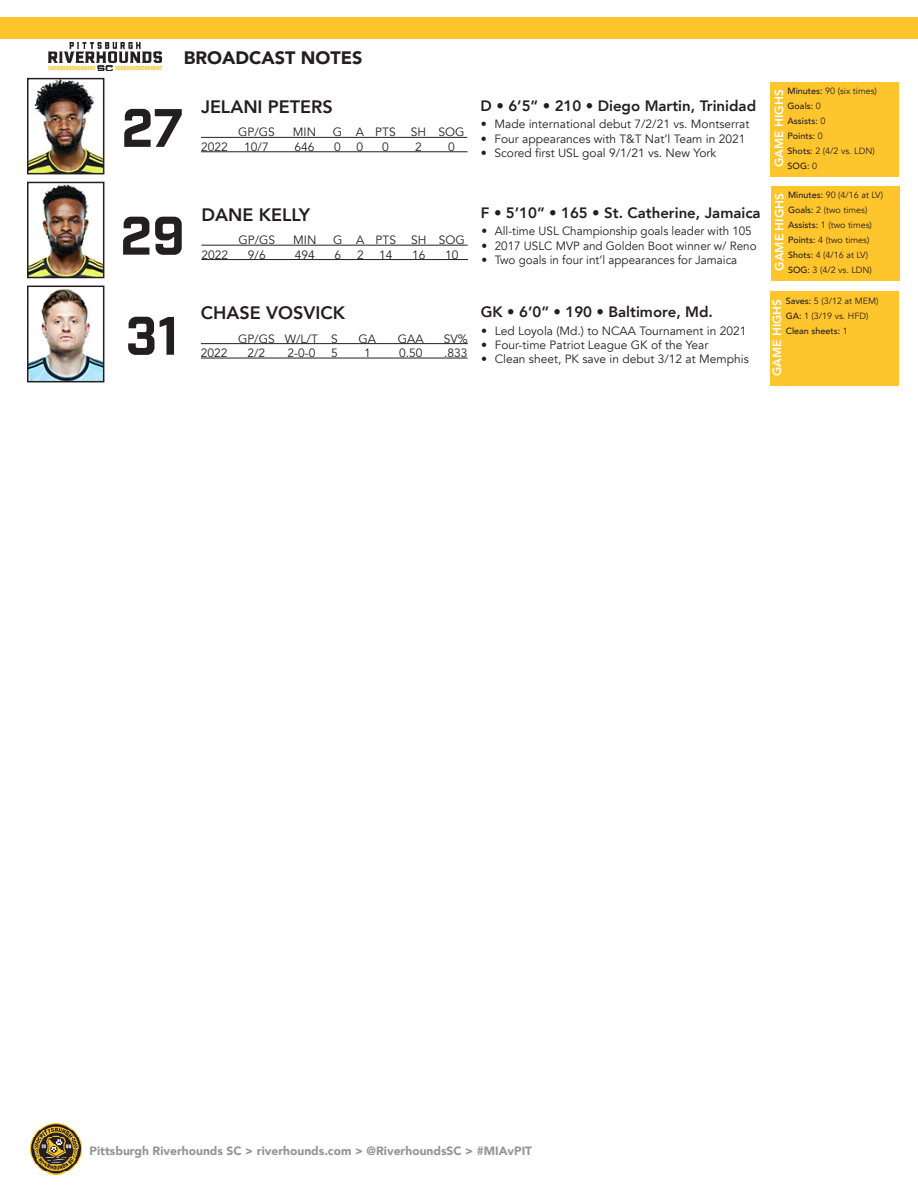
<style>
.page{position:relative;width:918px;height:1188px;background:#fff}
.page>*{position:absolute;margin:0;border:0;box-sizing:border-box;transform-origin:0 0}
.t1{font:700 52.5px "Industry";color:#231f20}
.t2{font:800 18px "Avenir";color:#231f20}
.t3{font:900 18px "Avenir";color:#231f20}
.t4{font:800 15px "Avenir";color:#231f20}
.t5{font:12px "Avenir";color:#231f20}
.t6{font:900 12px "Avenir";color:#939598}
.t7{font:800 12px "Avenir";color:#fff}
.t8{font:9px "Avenir";color:#231f20}
.t9{font:500 9px "Avenir";color:#231f20}
.s1{font-weight:500}
.s2{font-weight:400}
</style>
<div class="page">
<img style="left:48px;top:43px;width:114px;height:28px">
<img style="left:30px;top:1123px;width:51px;height:51px">
<div style="left:0;top:17px;width:918px;height:22px;background:#ffc52d"></div>
<div style="left:770px;top:291px;width:129px;height:95px;background:#ffc52d"></div>
<img style="left:30px;top:289px;width:71px;height:90px">
<div style="left:27px;top:286px;width:77px;height:96px;border:2px solid #231f20"></div>
<hr style="left:201px;top:343px;width:267px;height:1px;background:#231f20">
<hr style="left:201px;top:358px;width:267px;height:1px;background:#231f20">
<hr style="left:201px;top:245px;width:267px;height:1px;background:#231f20">
<hr style="left:201px;top:259px;width:267px;height:1px;background:#231f20">
<div style="left:771px;top:186px;width:129px;height:94px;background:#ffc52d"></div>
<img style="left:30px;top:185px;width:71px;height:90px">
<div style="left:27px;top:182px;width:77px;height:96px;border:2px solid #231f20"></div>
<hr style="left:201px;top:137px;width:266px;height:1px;background:#231f20">
<hr style="left:201px;top:151px;width:267px;height:1px;background:#231f20">
<div style="left:770px;top:82px;width:129px;height:94px;background:#ffc52d"></div>
<img style="left:30px;top:81px;width:71px;height:90px">
<div style="left:27px;top:78px;width:77px;height:96px;border:2px solid #231f20"></div>
<p class="t3" style="left:184px;top:43px;width:180px">BROADCAST NOTES</p>
<p class="t1" style="left:121px;top:96px;width:63px">27</p>
<p class="t2" style="left:201px;top:93px;width:133px">JELANI PETERS</p>
<p class="t5" style="left:238px;top:125px;width:38px">GP/GS</p>
<p class="t5" style="left:293px;top:125px;width:25px">MIN</p>
<p class="t5" style="left:333px;top:125px;width:64px">G A PTS</p>
<p class="t5" style="left:411px;top:125px;width:55px">SH SOG</p>
<p class="t5" style="left:201px;top:140px;width:28px">2022</p>
<p class="t5" style="left:244px;top:140px;width:26px">10/7</p>
<p class="t5" style="left:294px;top:140px;width:22px">646</p>
<p class="t5" style="left:334px;top:140px;width:8px">0</p>
<p class="t5" style="left:357px;top:140px;width:8px">0</p>
<p class="t5" style="left:382px;top:140px;width:8px">0</p>
<p class="t5" style="left:415px;top:140px;width:8px">2</p>
<p class="t5" style="left:448px;top:140px;width:8px">0</p>
<p class="t1" style="left:120px;top:204px;width:66px">29</p>
<p class="t2" style="left:201px;top:200px;width:110px">DANE KELLY</p>
<p class="t5" style="left:239px;top:233px;width:38px">GP/GS</p>
<p class="t5" style="left:293px;top:233px;width:25px">MIN</p>
<p class="t5" style="left:333px;top:233px;width:64px">G A PTS</p>
<p class="t5" style="left:411px;top:233px;width:55px">SH SOG</p>
<p class="t5" style="left:201px;top:247px;width:28px">2022</p>
<p class="t5" style="left:248px;top:247px;width:19px">9/6</p>
<p class="t5" style="left:295px;top:247px;width:22px">494</p>
<p class="t5" style="left:335px;top:247px;width:8px">6</p>
<p class="t5" style="left:357px;top:247px;width:8px">2</p>
<p class="t5" style="left:379px;top:247px;width:15px">14</p>
<p class="t5" style="left:412px;top:247px;width:15px">16</p>
<p class="t5" style="left:445px;top:247px;width:15px">10</p>
<p class="t4" style="left:481px;top:94px;width:277px">D • 6’5” • 210 • Diego Martin, Trinidad</p>
<p class="t7" style="left:770px;top:167px;width:79px;rotate:-90deg">GAME HIGHS</p>
<p class="t8" style="left:788px;top:86px;width:91px"><span class="s1">Minutes:</span> 90 (six times)</p>
<p class="t9" style="left:788px;top:98px;width:35px">Goals: <span class="s2">0</span></p>
<p class="t9" style="left:788px;top:113px;width:39px">Assists: <span class="s2">0</span></p>
<p class="t9" style="left:788px;top:128px;width:37px">Points: <span class="s2">0</span></p>
<p class="t8" style="left:788px;top:146px;width:89px"><span class="s1">Shots:</span> 2 (4/2 vs. LDN)</p>
<p class="t9" style="left:788px;top:158px;width:31px">SOG: <span class="s2">0</span></p>
<p class="t5" style="left:481px;top:117px;width:270px">• Made international debut 7/2/21 vs. Montserrat</p>
<p class="t5" style="left:481px;top:131px;width:266px">• Four appearances with T&amp;T Nat’l Team in 2021</p>
<p class="t5" style="left:481px;top:146px;width:237px">• Scored first USL goal 9/1/21 vs. New York</p>
<p class="t4" style="left:481px;top:201px;width:281px">F • 5’10” • 165 • St. Catherine, Jamaica</p>
<p class="t5" style="left:481px;top:224px;width:272px">• All-time USL Championship goals leader with 105</p>
<p class="t5" style="left:481px;top:238px;width:277px">• 2017 USLC MVP and Golden Boot winner w/ Reno</p>
<p class="t5" style="left:481px;top:253px;width:258px">• Two goals in four int’l appearances for Jamaica</p>
<p class="t7" style="left:770px;top:271px;width:79px;rotate:-90deg">GAME HIGHS</p>
<p class="t8" style="left:788px;top:190px;width:97px"><span class="s1">Minutes:</span> 90 (4/16 at LV)</p>
<p class="t8" style="left:788px;top:205px;width:81px"><span class="s1">Goals:</span> 2 (two times)</p>
<p class="t8" style="left:788px;top:220px;width:85px"><span class="s1">Assists:</span> 1 (two times)</p>
<p class="t8" style="left:788px;top:235px;width:83px"><span class="s1">Points:</span> 4 (two times)</p>
<p class="t8" style="left:788px;top:250px;width:82px"><span class="s1">Shots:</span> 4 (4/16 at LV)</p>
<p class="t8" style="left:788px;top:265px;width:85px"><span class="s1">SOG:</span> 3 (4/2 vs. LDN)</p>
<p class="t2" style="left:201px;top:299px;width:146px">CHASE VOSVICK</p>
<p class="t4" style="left:481px;top:300px;width:234px">GK • 6’0” • 190 • Baltimore, Md.</p>
<p class="t5" style="left:238px;top:331px;width:101px">GP/GS W/L/T S</p>
<p class="t5" style="left:359px;top:331px;width:19px">GA</p>
<p class="t5" style="left:398px;top:331px;width:27px">GAA</p>
<p class="t5" style="left:444px;top:331px;width:25px">SV%</p>
<p class="t5" style="left:201px;top:346px;width:28px">2022</p>
<p class="t5" style="left:247px;top:346px;width:19px">2/2</p>
<p class="t5" style="left:287px;top:346px;width:30px">2-0-0</p>
<p class="t5" style="left:331px;top:346px;width:8px">5</p>
<p class="t5" style="left:364px;top:346px;width:8px">1</p>
<p class="t5" style="left:399px;top:346px;width:25px">0.50</p>
<p class="t5" style="left:444px;top:346px;width:25px">.833</p>
<p class="t1" style="left:126px;top:304px;width:55px">31</p>
<p class="t5" style="left:481px;top:323px;width:267px">• Led Loyola (Md.) to NCAA Tournament in 2021</p>
<p class="t5" style="left:481px;top:338px;width:229px">• Four-time Patriot League GK of the Year</p>
<p class="t5" style="left:481px;top:352px;width:269px">• Clean sheet, PK save in debut 3/12 at Memphis</p>
<p class="t7" style="left:768px;top:376px;width:79px;rotate:-90deg">GAME HIGHS</p>
<p class="t8" style="left:786px;top:295px;width:94px"><span class="s1">Saves:</span> 5 (3/12 at MEM)</p>
<p class="t8" style="left:786px;top:310px;width:84px"><span class="s1">GA:</span> 1 (3/19 vs. HFD)</p>
<p class="t9" style="left:786px;top:323px;width:64px">Clean sheets: <span class="s2">1</span></p>
<p class="t6" style="left:90px;top:1140px;width:444px">Pittsburgh Riverhounds SC &gt; riverhounds.com &gt; @RiverhoundsSC &gt; #MIAvPIT</p>
</div>
